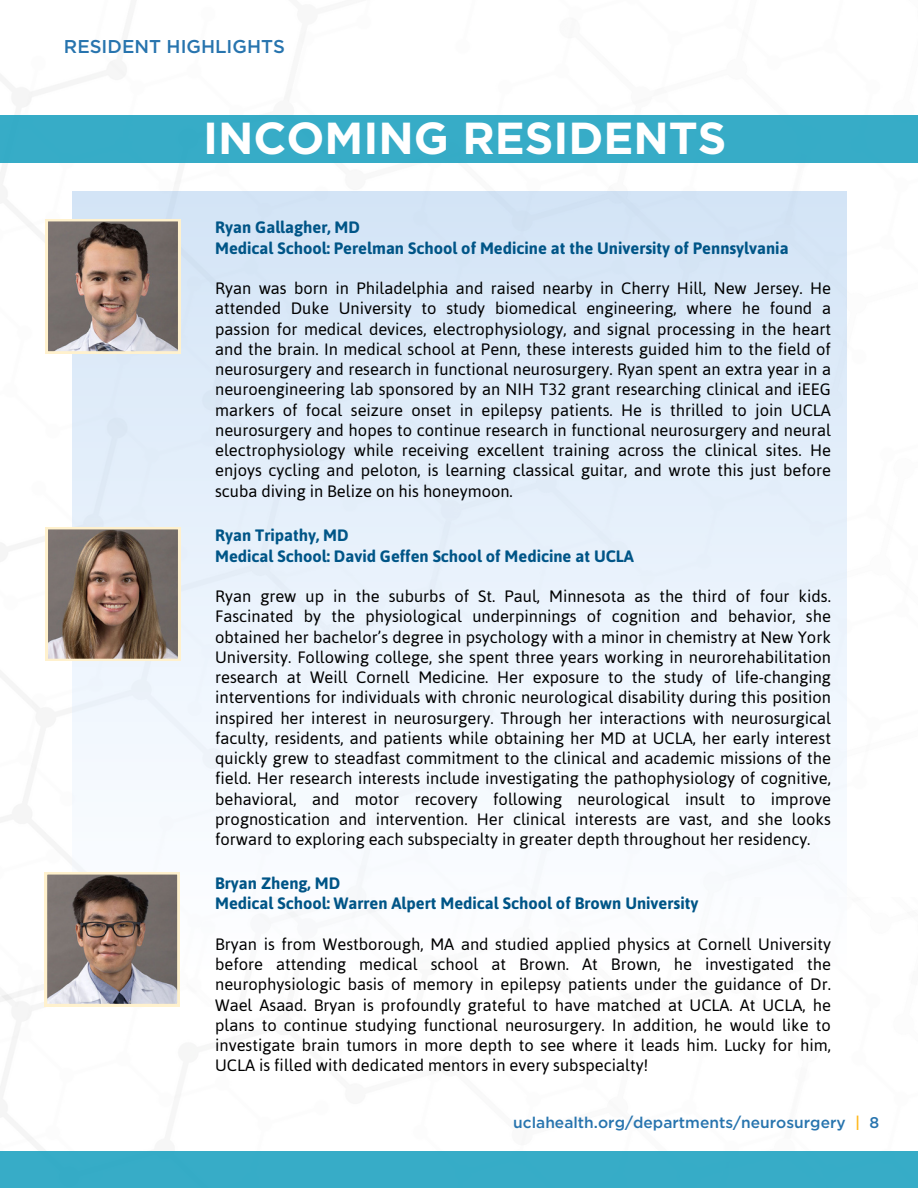
<style>
.page{position:relative;width:918px;height:1188px;background:#fff}
.page>*{position:absolute;margin:0;border:0;box-sizing:border-box;transform-origin:0 0}
.t1{font:700 44.85px "Gotham";color:#fff}
.t2{font:500 18.6px "Gotham";color:#2774ae}
.t3{font:16.5px/20.2px "Asap";color:#000;text-align:justify}
.t4{font:700 16.5px/20.2px "Asap";color:#005587}
.t5{font:500 15.6px "Gotham";color:#2774ae}
.s1{color:#ffb81c}
</style>
<div class="page">
<div style="left:0;top:1151px;width:918px;height:37px;background:#37acc7"></div>
<div style="left:0;top:115px;width:918px;height:47px;background:#37acc7"></div>
<div style="left:72px;top:191px;width:774px;height:777px;background:linear-gradient(to bottom,#d3e4f6,#feffff)"></div>
<svg style="left:45px;top:872px;width:134px;height:134px;background:#8c7e78"></svg>
<svg style="left:46px;top:527px;width:134px;height:134px;background:#867163"></svg>
<svg style="left:46px;top:219px;width:134px;height:134px;background:#918179"></svg>
<h3 class="t2" style="left:64px;top:35px;width:223px">RESIDENT HIGHLIGHTS</h3>
<h3 class="t1" style="left:203px;top:111px;width:525px">INCOMING RESIDENTS</h3>
<p class="t4" style="left:215px;top:217px;width:575px">Ryan Gallagher, MD<br>Medical School: Perelman School of Medicine at the University of Pennsylvania</p>
<p class="t3" style="left:215px;top:278px;width:617px">Ryan was born in Philadelphia and raised nearby in Cherry Hill, New Jersey. He attended Duke University to study biomedical engineering, where he found a passion for medical devices, electrophysiology, and signal processing in the heart and the brain. In medical school at Penn, these interests guided him to the field of neurosurgery and research in functional neurosurgery. Ryan spent an extra year in a neuroengineering lab sponsored by an NIH T32 grant researching clinical and iEEG markers of focal seizure onset in epilepsy patients. He is thrilled to join UCLA neurosurgery and hopes to continue research in functional neurosurgery and neural electrophysiology while receiving excellent training across the clinical sites. He enjoys cycling and peloton, is learning classical guitar, and wrote this just before scuba diving in Belize on his honeymoon.</p>
<p class="t4" style="left:215px;top:525px;width:420px">Ryan Tripathy, MD<br>Medical School: David Geffen School of Medicine at UCLA</p>
<p class="t3" style="left:215px;top:586px;width:617px">Ryan grew up in the suburbs of St. Paul, Minnesota as the third of four kids.<br>Fascinated by the physiological underpinnings of cognition and behavior, she obtained her bachelor’s degree in psychology with a minor in chemistry at New York University. Following college, she spent three years working in neurorehabilitation research at Weill Cornell Medicine. Her exposure to the study of life-changing interventions for individuals with chronic neurological disability during this position inspired her interest in neurosurgery. Through her interactions with neurosurgical faculty, residents, and patients while obtaining her MD at UCLA, her early interest quickly grew to steadfast commitment to the clinical and academic missions of the field. Her research interests include investigating the pathophysiology of cognitive, behavioral, and motor recovery following neurological insult to improve prognostication and intervention. Her clinical interests are vast, and she looks forward to exploring each subspecialty in greater depth throughout her residency.</p>
<p class="t4" style="left:215px;top:873px;width:485px">Bryan Zheng, MD<br>Medical School: Warren Alpert Medical School of Brown University</p>
<h3 class="t3" style="left:215px;top:934px;width:617px">Bryan is from Westborough, MA and studied applied physics at Cornell University before attending medical school at Brown. At Brown, he investigated the neurophysiologic basis of memory in epilepsy patients under the guidance of Dr.<br>Wael Asaad. Bryan is profoundly grateful to have matched at UCLA. At UCLA, he plans to continue studying functional neurosurgery. In addition, he would like to investigate brain tumors in more depth to see where it leads him. Lucky for him, UCLA is filled with dedicated mentors in every subspecialty!</h3>
<p class="t5" style="left:513px;top:1113px;width:368px">uclahealth.org/departments/neurosurgery <span class="s1">|</span> 8</p>
</div>
